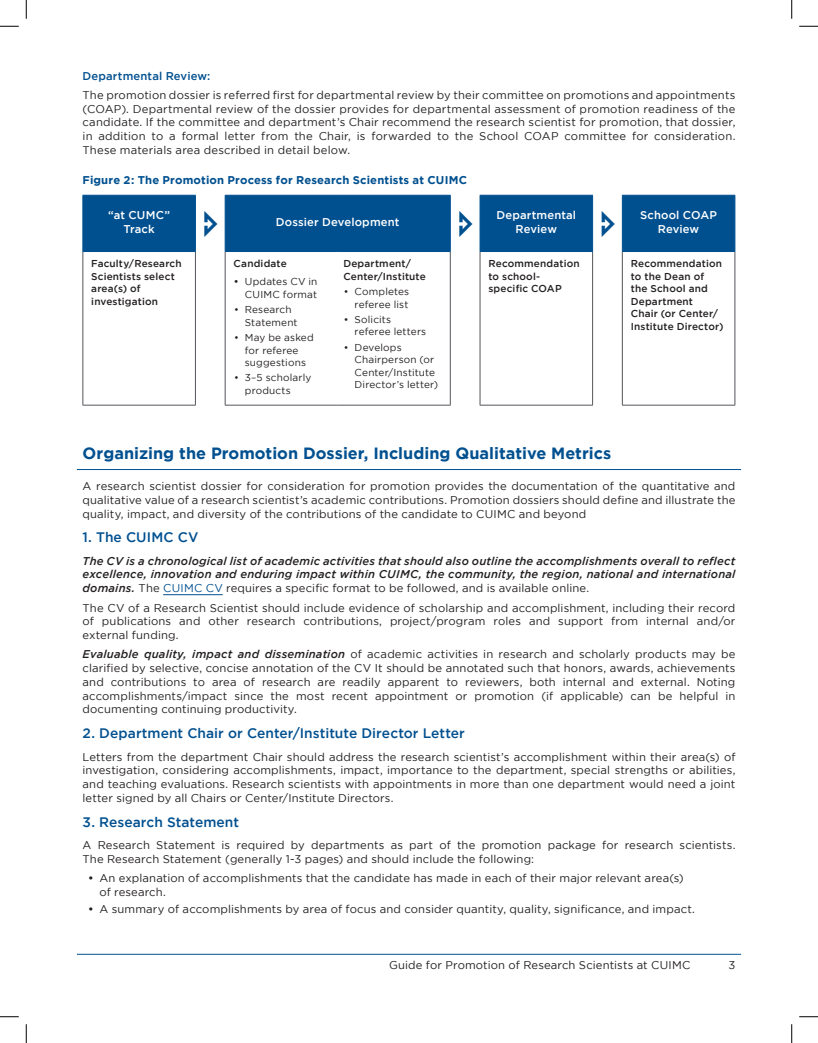
<style>
.page{position:relative;width:818px;height:1043px;background:#fff}
.page>*{position:absolute;margin:0;border:0;box-sizing:border-box;transform-origin:0 0}
.t1{font:700 16.25px "Gotham";color:#005090}
.t2{font:500 13.75px "Gotham";letter-spacing:.005em;color:#005090}
.t3{font:11.25px/13.8px "Gotham";letter-spacing:.015em;color:#231f20;text-align:justify}
.t4{font:italic 500 11.25px/13.8px "Gotham";letter-spacing:.015em;color:#231f20;text-align:justify}
.t5{font:500 11.25px/13.8px "Gotham";letter-spacing:.01em;color:#fff;text-align:center}
.t6{font:700 11.25px "Gotham";letter-spacing:.01em;color:#005090}
.t7{font:500 11.25px "Gotham";letter-spacing:.015em;color:#005090}
.t8{font:500 10px/12.5px "Gotham";letter-spacing:.02em;color:#231f20}
.t9{font:10px/12.5px "Gotham";letter-spacing:.015em;color:#231f20}
.s1{font-weight:500}
.s2{font-weight:400;font-style:normal}
.s3{font-weight:400;font-style:normal;color:#005090}
.s4{font-weight:500;font-style:italic}
</style>
<div class="page">
<hr style="left:77px;top:954px;width:664px;height:1px;background:#005090">
<hr style="left:77px;top:469px;width:664px;height:1px;background:#005090">
<hr style="left:163px;top:594px;width:60px;height:1px;background:#005090">
<svg style="left:83px;top:195px;width:651px;height:56px;background:#1b639c"></svg>
<hr style="left:82px;top:195px;width:114px;height:1px;background:#005090">
<hr style="left:82px;top:195px;width:1px;height:56px;background:#005090">
<hr style="left:195px;top:195px;width:1px;height:56px;background:#005090">
<hr style="left:225px;top:195px;width:113px;height:1px;background:#005090">
<hr style="left:225px;top:195px;width:1px;height:56px;background:#005090">
<hr style="left:338px;top:195px;width:112px;height:1px;background:#005090">
<hr style="left:450px;top:195px;width:1px;height:56px;background:#005090">
<hr style="left:479px;top:195px;width:114px;height:1px;background:#005090">
<hr style="left:479px;top:195px;width:1px;height:56px;background:#005090">
<hr style="left:592px;top:195px;width:1px;height:56px;background:#005090">
<hr style="left:622px;top:195px;width:113px;height:1px;background:#005090">
<hr style="left:622px;top:195px;width:1px;height:56px;background:#005090">
<hr style="left:734px;top:195px;width:1px;height:56px;background:#005090">
<hr style="left:82px;top:252px;width:1px;height:153px;background:#54555a">
<hr style="left:195px;top:252px;width:1px;height:153px;background:#54555a">
<hr style="left:225px;top:252px;width:1px;height:153px;background:#54555a">
<hr style="left:450px;top:252px;width:1px;height:153px;background:#54555a">
<hr style="left:479px;top:252px;width:1px;height:153px;background:#54555a">
<hr style="left:592px;top:252px;width:1px;height:153px;background:#54555a">
<hr style="left:622px;top:252px;width:1px;height:153px;background:#54555a">
<hr style="left:734px;top:252px;width:1px;height:153px;background:#54555a">
<hr style="left:82px;top:405px;width:114px;height:1px;background:#54555a">
<hr style="left:225px;top:405px;width:113px;height:1px;background:#54555a">
<hr style="left:338px;top:405px;width:112px;height:1px;background:#54555a">
<hr style="left:479px;top:405px;width:114px;height:1px;background:#54555a">
<hr style="left:622px;top:405px;width:113px;height:1px;background:#54555a">
<hr style="left:82px;top:251px;width:114px;height:1px;background:#005090">
<hr style="left:225px;top:251px;width:113px;height:1px;background:#005090">
<hr style="left:338px;top:251px;width:112px;height:1px;background:#005090">
<hr style="left:479px;top:251px;width:114px;height:1px;background:#005090">
<hr style="left:622px;top:251px;width:113px;height:1px;background:#005090">
<svg style="left:0;top:25px;width:19px;height:2px"></svg>
<svg style="left:799px;top:25px;width:19px;height:2px"></svg>
<svg style="left:0;top:1016px;width:19px;height:1px"></svg>
<svg style="left:799px;top:1016px;width:19px;height:1px"></svg>
<svg style="left:25px;top:0;width:2px;height:19px"></svg>
<svg style="left:25px;top:1024px;width:2px;height:18px"></svg>
<svg style="left:791px;top:0;width:1px;height:19px"></svg>
<svg style="left:791px;top:1024px;width:1px;height:18px"></svg>
<svg style="left:204px;top:210px;width:13px;height:27px"></svg>
<svg style="left:459px;top:210px;width:13px;height:27px"></svg>
<svg style="left:601px;top:210px;width:13px;height:27px"></svg>
<p class="t7" style="left:82px;top:69px;width:129px">Departmental Review:</p>
<p class="t3" style="left:82px;top:88px;width:654px">The promotion dossier is referred first for departmental review by their committee on promotions and appointments (COAP). Departmental review of the dossier provides for departmental assessment of promotion readiness of the candidate. If the committee and department’s Chair recommend the research scientist for promotion, that dossier, in addition to a formal letter from the Chair, is forwarded to the School COAP committee for consideration.<br>These materials area described in detail below.</p>
<p class="t6" style="left:82px;top:174px;width:386px">Figure 2: The Promotion Process for Research Scientists at CUIMC</p>
<p class="t5" style="left:108px;top:208px;width:63px">“at CUMC”<br>Track</p>
<p class="t5" style="left:276px;top:215px;width:125px">Dossier Development</p>
<p class="t5" style="left:496px;top:208px;width:81px">Departmental<br>Review</p>
<p class="t5" style="left:640px;top:208px;width:78px">School COAP<br>Review</p>
<p class="t8" style="left:91px;top:257px;width:92px">Faculty/Research<br>Scientists select area(s) of investigation</p>
<p class="t8" style="left:233px;top:257px;width:55px">Candidate</p>
<p class="t8" style="left:343px;top:257px;width:84px">Department/<br>Center/Institute</p>
<p class="t9" style="left:344px;top:285px;width:67px;text-align:right">• Completes referee list</p>
<p class="t9" style="left:354px;top:313px;width:73px;text-indent:-11px">• Solicits referee letters</p>
<p class="t9" style="left:354px;top:341px;width:85px;text-indent:-11px">• Develops<br>Chairperson (or<br>Center/Institute<br>Director’s letter)</p>
<p class="t8" style="left:488px;top:257px;width:93px">Recommendation to school&shy;specific COAP</p>
<p class="t8" style="left:630px;top:257px;width:94px">Recommendation to the Dean of<br>the School and<br>Department<br>Chair (or Center/<br>Institute Director)</p>
<p class="t9" style="left:234px;top:275px;width:85px;text-align:right"><span class="s1">•</span> Updates CV in<br>CUIMC format</p>
<p class="t9" style="left:245px;top:303px;width:54px;text-indent:-11px">• Research<br>Statement</p>
<p class="t9" style="left:234px;top:331px;width:81px;text-align:center">• May be asked for referee suggestions</p>
<p class="t9" style="left:245px;top:371px;width:68px;text-indent:-11px">• 3–5 scholarly products</p>
<h1 class="t1" style="left:82px;top:444px;width:530px">Organizing the Promotion Dossier, Including Qualitative Metrics</h1>
<p class="t3" style="left:82px;top:479px;width:654px">A research scientist dossier for consideration for promotion provides the documentation of the quantitative and qualitative value of a research scientist’s academic contributions. Promotion dossiers should define and illustrate the quality, impact, and diversity of the contributions of the candidate to CUIMC and beyond</p>
<p class="t2" style="left:82px;top:530px;width:117px">1. The CUIMC CV</p>
<p class="t4" style="left:82px;top:553px;width:654px">The CV is a chronological list of academic activities that should also outline the accomplishments overall to reflect excellence, innovation and enduring impact within CUIMC, the community, the region, national and international domains. <span class="s2">The</span> <span class="s3">CUIMC CV</span> <span class="s2">requires a specific format to be followed, and is available online.</span></p>
<p class="t3" style="left:82px;top:600px;width:654px">The CV of a Research Scientist should include evidence of scholarship and accomplishment, including their record of publications and other research contributions, project/program roles and support from internal and/or external funding.</p>
<p class="t3" style="left:82px;top:647px;width:654px"><span class="s4">Evaluable quality, impact and dissemination</span> of academic activities in research and scholarly products may be clarified by selective, concise annotation of the CV It should be annotated such that honors, awards, achievements and contributions to area of research are readily apparent to reviewers, both internal and external. Noting accomplishments/impact since the most recent appointment or promotion (if applicable) can be helpful in documenting continuing productivity.</p>
<p class="t2" style="left:82px;top:725px;width:384px">2. Department Chair or Center/Institute Director Letter</p>
<p class="t3" style="left:82px;top:749px;width:654px">Letters from the department Chair should address the research scientist’s accomplishment within their area(s) of investigation, considering accomplishments, impact, importance to the department, special strengths or abilities, and teaching evaluations. Research scientists with appointments in more than one department would need a joint letter signed by all Chairs or Center/Institute Directors.</p>
<p class="t2" style="left:82px;top:814px;width:158px">3. Research Statement</p>
<p class="t3" style="left:82px;top:838px;width:654px">A Research Statement is required by departments as part of the promotion package for research scientists.<br>The Research Statement (generally 1-3 pages) and should include the following:</p>
<p class="t3" style="left:99px;top:871px;width:585px;text-indent:-11px"><span class="s1">•</span> An explanation of accomplishments that the candidate has made in each of their major relevant area(s) of research.</p>
<p class="t3" style="left:88px;top:901px;width:608px"><span class="s1">•</span> A summary of accomplishments by area of focus and consider quantity, quality, significance, and impact.</p>
<p class="t3" style="left:389px;top:957px;width:303px">Guide for Promotion of Research Scientists at CUIMC</p>
<p class="t3" style="left:728px;top:957px;width:8px">3</p>
</div>
